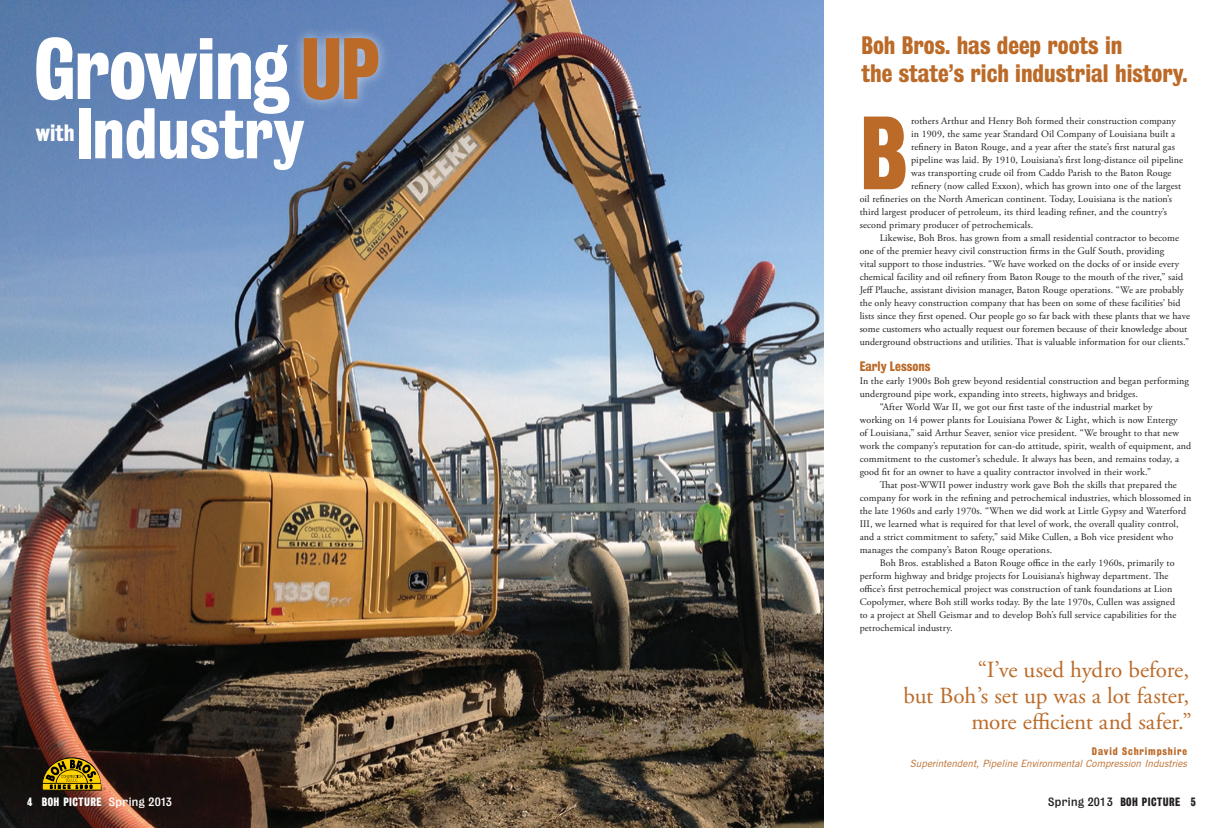
<style>
.page{position:relative;width:1224px;height:828px;background:#fff}
.page>*{position:absolute;margin:0;border:0;box-sizing:border-box;transform-origin:0 0}
.t1{font:94.6px "Bureau Grot Three Seven";color:#bb6a28}
.t2{font:79.2px "Bureau Grot Three Seven";letter-spacing:-.015em;color:#fff}
.t3{font:65.2px "Bureau Grot Three Seven";letter-spacing:-.005em;color:#fff}
.t4{font:23.1px/26px "Adobe Garamond Pro";letter-spacing:-.005em;color:#bb6a28;text-align:right}
.t5{font:23px/28px "Bureau Grot Three Seven";color:#bb6a28}
.t6{font:21.5px "Bureau Grot Three Seven";color:#fff}
.t7{font:12.5px "Bureau Grot Three Seven";color:#bb6a28}
.t8{font:11px "Bureau Grot Three Seven";letter-spacing:.04em;color:#231f20}
.t9{font:11px "Bureau Grot Three Seven";letter-spacing:.04em;color:#fff}
.t10{font:10px "Adobe Garamond Pro";letter-spacing:.01em;color:#231f20}
.t11{font:italic 10px "Trade Gothic";letter-spacing:-.005em;color:#bb6a28}
.t12{font:10px "Bureau Grot Three Seven";letter-spacing:.085em;color:#bb6a28}
.s1{color:#bb6a28}
.s2{font-family:"Bureau Grot Five Three"}
.s3{font-size:23px}
</style>
<div class="page">
<img style="left:0;top:0;width:824px;height:828px">
<div style="left:291px;top:25px;width:100px;height:87px;background:#fff;opacity:.6"></div>
<svg style="left:42px;top:757px;width:60px;height:34px;background:#8c6d0a"></svg>
<h2 class="t2" style="left:35px;top:23px;width:347px">Growing <span class="s1">Up</span></h2>
<h3 class="t5" style="left:861px;top:32px;width:328px">Boh Bros. has deep roots in<br>the state’s rich industrial history.</h3>
<h3 class="t3" style="left:76px;top:96px;width:230px">Industry</h3>
<h1 class="t1" style="left:860px;top:99px;width:49px">B</h1>
<p class="t10" style="left:911px;top:115px;width:266px">rothers Arthur and Henry Boh formed their construction company</p>
<h3 class="t6" style="left:36px;top:120px;width:40px">with</h3>
<p class="t10" style="left:911px;top:128px;width:266px">in 1909, the same year Standard Oil Company of Louisiana built a</p>
<p class="t10" style="left:911px;top:141px;width:265px">refinery in Baton Rouge, and a year after the state’s first natural gas</p>
<p class="t10" style="left:911px;top:154px;width:274px">pipeline was laid. By 1910, Louisiana’s first long-distance oil pipeline</p>
<p class="t10" style="left:911px;top:167px;width:262px">was transporting crude oil from Caddo Parish to the Baton Rouge</p>
<p class="t10" style="left:911px;top:180px;width:272px">refinery (now called Exxon), which has grown into one of the largest</p>
<p class="t10" style="left:860px;top:193px;width:314px">oil refineries on the North American continent. Today, Louisiana is the nation’s</p>
<p class="t10" style="left:860px;top:206px;width:309px">third largest producer of petroleum, its third leading refiner, and the country’s</p>
<p class="t10" style="left:860px;top:219px;width:175px">second primary producer of petrochemicals.</p>
<p class="t10" style="left:880px;top:232px;width:301px">Likewise, Boh Bros. has grown from a small residential contractor to become</p>
<p class="t10" style="left:860px;top:245px;width:306px">one of the premier heavy civil construction firms in the Gulf South, providing</p>
<p class="t10" style="left:860px;top:258px;width:321px">vital support to those industries. “We have worked on the docks of or inside every</p>
<p class="t10" style="left:860px;top:271px;width:325px">chemical facility and oil refinery from Baton Rouge to the mouth of the river,” said</p>
<p class="t10" style="left:860px;top:284px;width:326px">Jeff Plauche, assistant division manager, Baton Rouge operations. “We are probably</p>
<p class="t10" style="left:860px;top:297px;width:322px">the only heavy construction company that has been on some of these facilities’ bid</p>
<p class="t10" style="left:860px;top:310px;width:332px">lists since they first opened. Our people go so far back with these plants that we have</p>
<p class="t10" style="left:860px;top:323px;width:329px">some customers who actually request our foremen because of their knowledge about</p>
<p class="t10" style="left:860px;top:336px;width:331px">underground obstructions and utilities. That is valuable information for our clients.”</p>
<p class="t7" style="left:860px;top:359px;width:72px">Early Lessons</p>
<p class="t10" style="left:860px;top:375px;width:331px">In the early 1900s Boh grew beyond residential construction and began performing</p>
<p class="t10" style="left:860px;top:388px;width:280px">underground pipe work, expanding into streets, highways and bridges.</p>
<p class="t10" style="left:880px;top:401px;width:275px">“After World War II, we got our first taste of the industrial market by</p>
<p class="t10" style="left:860px;top:414px;width:320px">working on 14 power plants for Louisiana Power &amp; Light, which is now Entergy</p>
<p class="t10" style="left:860px;top:427px;width:321px">of Louisiana,” said Arthur Seaver, senior vice president. “We brought to that new</p>
<p class="t10" style="left:860px;top:440px;width:333px">work the company’s reputation for can-do attitude, spirit, wealth of equipment, and</p>
<p class="t10" style="left:860px;top:453px;width:321px">commitment to the customer’s schedule. It always has been, and remains today, a</p>
<p class="t10" style="left:860px;top:466px;width:293px">good fit for an owner to have a quality contractor involved in their work.”</p>
<p class="t10" style="left:880px;top:479px;width:299px">That post-WWII power industry work gave Boh the skills that prepared the</p>
<p class="t10" style="left:860px;top:492px;width:333px">company for work in the refining and petrochemical industries, which blossomed in</p>
<p class="t10" style="left:860px;top:505px;width:328px">the late 1960s and early 1970s. “When we did work at Little Gypsy and Waterford</p>
<p class="t10" style="left:860px;top:518px;width:321px">III, we learned what is required for that level of work, the overall quality control,</p>
<p class="t10" style="left:860px;top:531px;width:315px">and a strict commitment to safety,” said Mike Cullen, a Boh vice president who</p>
<p class="t10" style="left:860px;top:544px;width:194px">manages the company’s Baton Rouge operations.</p>
<p class="t10" style="left:880px;top:557px;width:296px">Boh Bros. established a Baton Rouge office in the early 1960s, primarily to</p>
<p class="t10" style="left:860px;top:570px;width:310px">perform highway and bridge projects for Louisiana’s highway department. The</p>
<p class="t10" style="left:860px;top:583px;width:314px">office’s first petrochemical project was construction of tank foundations at Lion</p>
<p class="t10" style="left:860px;top:596px;width:317px">Copolymer, where Boh still works today. By the late 1970s, Cullen was assigned</p>
<p class="t10" style="left:860px;top:609px;width:318px">to a project at Shell Geismar and to develop Boh’s full service capabilities for the</p>
<p class="t10" style="left:860px;top:622px;width:94px">petrochemical industry.</p>
<p class="t9" style="left:27px;top:795px;width:146px">4 Boh picture <span class="s2">Spring 2013</span></p>
<h3 class="t4" style="left:904px;top:658px;width:290px">“I’ve used hydro before,<br>but Boh’s set up <span class="s3">was</span> a lot faster, more efficient and safer.”</h3>
<p class="t12" style="left:1092px;top:745px;width:97px">David Schrimpshire</p>
<p class="t11" style="left:910px;top:757px;width:279px">Superintendent, Pipeline Environmental Compression Industries</p>
<p class="t8" style="left:1048px;top:795px;width:149px"><span class="s2">Spring 201 3</span> Boh picture 5</p>
</div>
